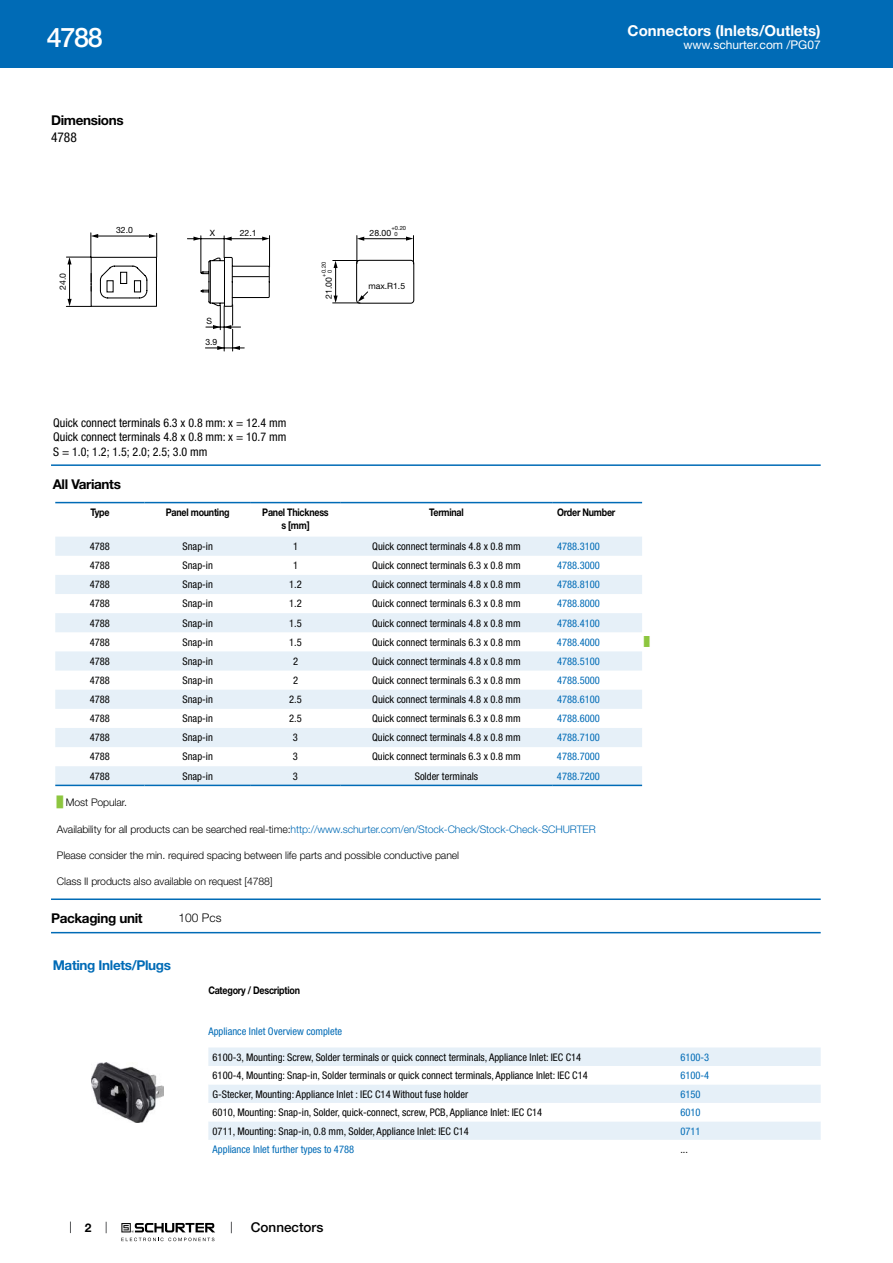
<style>
.page{position:relative;width:893px;height:1263px;background:#fff}
.page>*{position:absolute;margin:0;border:0;box-sizing:border-box;transform-origin:0 0}
.t1{font:500 27px "Helvetica Neue LT";color:#fff}
.t2{font:700 15px "Helvetica Neue LT";color:#fff}
.t3{font:700 13.5px "Helvetica Neue LT";letter-spacing:-.025em;color:#000}
.t4{font:700 13.5px "Helvetica Neue LT";letter-spacing:-.025em;color:#006bb6}
.t5{font:500 13.5px "Helvetica Neue LT";color:#000}
.t6{font:condensed 13.5px "Helvetica Neue LT";color:#000}
.t7{font:condensed 12px/14.4px "Helvetica Neue LT";color:#000;text-align:justify}
.t8{font:12px "Helvetica Neue LT";color:#fff}
.t9{font:300 12px "Helvetica Neue LT";color:#000}
.t10{font:700 12px "Helvetica Neue LT";color:#000}
.t11{font:condensed 10.5px "Helvetica Neue LT";color:#000}
.t12{font:condensed 10.5px "Helvetica Neue LT";color:#006bb6}
.t13{font:300 10.5px "Helvetica Neue LT";letter-spacing:-.01em;color:#000}
.t14{font:300 10.5px "Helvetica Neue LT";letter-spacing:-.01em;color:#006bb6}
.t15{font:700 10.5px/12.6px "Helvetica Neue LT";letter-spacing:-.025em;color:#000;text-align:center;scale:.85 1}
.t16{font:9px "Arial Unicode MS";color:#8dc63f}
.t17{font:8.7px "Helvetica Neue LT";color:#000}
.t18{font:5.7px/5.7px "Helvetica Neue LT";color:#000}
.s1{font-family:"Arial Unicode MS";font-weight:400;color:#8dc63f}
.s2{color:#000}
</style>
<div class="page">
<svg style="left:70px;top:1221px;width:1px;height:12px"></svg>
<svg style="left:121px;top:1223px;width:94px;height:18px"></svg>
<div style="left:0;top:0;width:893px;height:68px;background:#006bb6"></div>
<svg style="left:66px;top:232px;width:349px;height:119px"></svg>
<hr style="left:51px;top:464px;width:770px;height:2px;background:#006bb6">
<svg style="left:55px;top:503px;width:587px;height:284px"></svg>
<svg style="left:55px;top:537px;width:587px;height:248px;fill:#e6f0f8"></svg>
<hr style="left:55px;top:502px;width:90px;height:1px;background:#006bb6">
<hr style="left:145px;top:502px;width:106px;height:1px;background:#006bb6">
<hr style="left:251px;top:502px;width:89px;height:1px;background:#006bb6">
<hr style="left:340px;top:502px;width:213px;height:1px;background:#006bb6">
<hr style="left:553px;top:502px;width:89px;height:1px;background:#006bb6">
<hr style="left:55px;top:785px;width:90px;height:1px;background:#006bb6">
<hr style="left:145px;top:785px;width:106px;height:1px;background:#006bb6">
<hr style="left:251px;top:785px;width:89px;height:1px;background:#006bb6">
<hr style="left:340px;top:785px;width:213px;height:1px;background:#006bb6">
<hr style="left:553px;top:785px;width:89px;height:1px;background:#006bb6">
<hr style="left:51px;top:898px;width:770px;height:2px;background:#006bb6">
<hr style="left:51px;top:932px;width:770px;height:1px;background:#006bb6">
<img style="left:92px;top:1062px;width:71px;height:60px">
<div style="left:208px;top:1047px;width:613px;height:19px;background:#e6f0f8"></div>
<svg style="left:208px;top:1085px;width:613px;height:55px;fill:#e6f0f8"></svg>
<h1 class="t1" style="left:47px;top:21px;width:57px">4788</h1>
<p class="t3" style="left:51px;top:112px;width:74px">Dimensions</p>
<p class="t6" style="left:51px;top:130px;width:27px">4788</p>
<p class="t17" style="left:58px;top:290px;width:18px;rotate:-90deg">24.0</p>
<p class="t17" style="left:116px;top:225px;width:18px">32.0</p>
<p class="t17" style="left:240px;top:227px;width:18px">22.1</p>
<p class="t17" style="left:210px;top:227px;width:7px">X</p>
<p class="t17" style="left:206px;top:316px;width:7px">S</p>
<p class="t17" style="left:205px;top:337px;width:14px">3.9</p>
<p class="t18" style="left:395px;top:225px;width:13px;text-indent:-3px">+0.20<br>0</p>
<p class="t17" style="left:370px;top:227px;width:23px">28.00</p>
<p class="t18" style="left:321px;top:273px;width:13px;text-indent:-3px;rotate:-90deg">+0.20<br>0</p>
<p class="t17" style="left:324px;top:299px;width:23px;rotate:-90deg">21.00</p>
<p class="t17" style="left:368px;top:281px;width:38px">max.R1.5</p>
<h2 class="t2" style="left:628px;top:21px;width:195px">Connectors (Inlets/Outlets)</h2>
<p class="t8" style="left:683px;top:38px;width:139px">www.schurter.com /PG07</p>
<p class="t7" style="left:53px;top:416px;width:235px">Quick connect terminals 6.3 x 0.8 mm: x = 12.4 mm Quick connect terminals 4.8 x 0.8 mm: x = 10.7 mm S = 1.0; 1.2; 1.5; 2.0; 2.5; 3.0 mm</p>
<p class="t3" style="left:53px;top:476px;width:70px">All Variants</p>
<p class="t15" style="left:90px;top:506px;width:24px">Type</p>
<p class="t15" style="left:166px;top:506px;width:76px">Panel mounting</p>
<p class="t15" style="left:262px;top:506px;width:80px">Panel Thickness s [mm]</p>
<p class="t15" style="left:429px;top:506px;width:42px">Terminal</p>
<p class="t15" style="left:557px;top:506px;width:70px">Order Number</p>
<p class="t11" style="left:90px;top:540px;width:22px">4788</p>
<p class="t11" style="left:182px;top:540px;width:32px">Snap-in</p>
<p class="t11" style="left:293px;top:540px;width:7px">1</p>
<p class="t11" style="left:372px;top:540px;width:150px">Quick connect terminals 4.8 x 0.8 mm</p>
<p class="t12" style="left:557px;top:540px;width:44px">4788.3100</p>
<p class="t11" style="left:90px;top:559px;width:22px">4788</p>
<p class="t11" style="left:182px;top:559px;width:32px">Snap-in</p>
<p class="t11" style="left:293px;top:559px;width:7px">1</p>
<p class="t11" style="left:372px;top:559px;width:150px">Quick connect terminals 6.3 x 0.8 mm</p>
<p class="t12" style="left:557px;top:559px;width:44px">4788.3000</p>
<p class="t11" style="left:90px;top:578px;width:22px">4788</p>
<p class="t11" style="left:182px;top:578px;width:32px">Snap-in</p>
<p class="t11" style="left:289px;top:578px;width:14px">1.2</p>
<p class="t11" style="left:372px;top:578px;width:150px">Quick connect terminals 4.8 x 0.8 mm</p>
<p class="t12" style="left:557px;top:578px;width:44px">4788.8100</p>
<p class="t11" style="left:90px;top:598px;width:22px">4788</p>
<p class="t11" style="left:182px;top:598px;width:32px">Snap-in</p>
<p class="t11" style="left:289px;top:598px;width:14px">1.2</p>
<p class="t11" style="left:372px;top:598px;width:150px">Quick connect terminals 6.3 x 0.8 mm</p>
<p class="t12" style="left:557px;top:598px;width:44px">4788.8000</p>
<p class="t11" style="left:90px;top:617px;width:22px">4788</p>
<p class="t11" style="left:182px;top:617px;width:32px">Snap-in</p>
<p class="t11" style="left:289px;top:617px;width:14px">1.5</p>
<p class="t11" style="left:372px;top:617px;width:150px">Quick connect terminals 4.8 x 0.8 mm</p>
<p class="t12" style="left:557px;top:617px;width:44px">4788.4100</p>
<p class="t11" style="left:90px;top:636px;width:22px">4788</p>
<p class="t11" style="left:182px;top:636px;width:32px">Snap-in</p>
<p class="t11" style="left:289px;top:636px;width:14px">1.5</p>
<p class="t11" style="left:372px;top:636px;width:150px">Quick connect terminals 6.3 x 0.8 mm</p>
<p class="t12" style="left:557px;top:636px;width:44px">4788.4000</p>
<p class="t16" style="left:644px;top:635px;width:7px">█</p>
<p class="t11" style="left:90px;top:655px;width:22px">4788</p>
<p class="t11" style="left:182px;top:655px;width:32px">Snap-in</p>
<p class="t11" style="left:293px;top:655px;width:7px">2</p>
<p class="t11" style="left:372px;top:655px;width:150px">Quick connect terminals 4.8 x 0.8 mm</p>
<p class="t12" style="left:557px;top:655px;width:44px">4788.5100</p>
<p class="t11" style="left:90px;top:674px;width:22px">4788</p>
<p class="t11" style="left:182px;top:674px;width:32px">Snap-in</p>
<p class="t11" style="left:293px;top:674px;width:7px">2</p>
<p class="t11" style="left:372px;top:674px;width:150px">Quick connect terminals 6.3 x 0.8 mm</p>
<p class="t12" style="left:557px;top:674px;width:44px">4788.5000</p>
<p class="t11" style="left:90px;top:693px;width:22px">4788</p>
<p class="t11" style="left:182px;top:693px;width:32px">Snap-in</p>
<p class="t11" style="left:289px;top:693px;width:14px">2.5</p>
<p class="t11" style="left:372px;top:693px;width:150px">Quick connect terminals 4.8 x 0.8 mm</p>
<p class="t12" style="left:557px;top:693px;width:44px">4788.6100</p>
<p class="t11" style="left:90px;top:712px;width:22px">4788</p>
<p class="t11" style="left:182px;top:712px;width:32px">Snap-in</p>
<p class="t11" style="left:289px;top:712px;width:14px">2.5</p>
<p class="t11" style="left:372px;top:712px;width:150px">Quick connect terminals 6.3 x 0.8 mm</p>
<p class="t12" style="left:557px;top:712px;width:44px">4788.6000</p>
<p class="t11" style="left:90px;top:731px;width:22px">4788</p>
<p class="t11" style="left:182px;top:731px;width:32px">Snap-in</p>
<p class="t11" style="left:293px;top:731px;width:7px">3</p>
<p class="t11" style="left:372px;top:731px;width:150px">Quick connect terminals 4.8 x 0.8 mm</p>
<p class="t12" style="left:557px;top:731px;width:44px">4788.7100</p>
<p class="t11" style="left:90px;top:751px;width:22px">4788</p>
<p class="t11" style="left:182px;top:751px;width:32px">Snap-in</p>
<p class="t11" style="left:293px;top:751px;width:7px">3</p>
<p class="t11" style="left:372px;top:751px;width:150px">Quick connect terminals 6.3 x 0.8 mm</p>
<p class="t12" style="left:557px;top:751px;width:44px">4788.7000</p>
<p class="t11" style="left:90px;top:770px;width:22px">4788</p>
<p class="t11" style="left:182px;top:770px;width:32px">Snap-in</p>
<p class="t11" style="left:293px;top:770px;width:7px">3</p>
<p class="t11" style="left:415px;top:770px;width:65px">Solder terminals</p>
<p class="t12" style="left:557px;top:770px;width:44px">4788.7200</p>
<p class="t13" style="left:57px;top:796px;width:72px"><span class="s1">█</span> Most Popular.</p>
<p class="t14" style="left:57px;top:822px;width:540px"><span class="s2">Availability for all products can be searched real-time:</span>http://www.schurter.com/en/Stock-Check/Stock-Check-SCHURTER</p>
<p class="t13" style="left:57px;top:848px;width:404px">Please consider the min. required spacing between life parts and possible conductive panel</p>
<p class="t13" style="left:57px;top:875px;width:217px">Class II products also available on request [4788]</p>
<p class="t3" style="left:51px;top:910px;width:93px">Packaging unit</p>
<p class="t9" style="left:179px;top:910px;width:44px">100 Pcs</p>
<p class="t4" style="left:53px;top:957px;width:120px">Mating Inlets/Plugs</p>
<p class="t15" style="left:208px;top:983px;width:109px">Category / Description</p>
<p class="t12" style="left:208px;top:1025px;width:135px">Appliance Inlet Overview complete</p>
<p class="t11" style="left:213px;top:1051px;width:370px">6100-3, Mounting: Screw, Solder terminals or quick connect terminals, Appliance Inlet: IEC C14</p>
<p class="t12" style="left:680px;top:1051px;width:30px">6100-3</p>
<p class="t11" style="left:213px;top:1069px;width:377px">6100-4, Mounting: Snap-in, Solder terminals or quick connect terminals, Appliance Inlet: IEC C14</p>
<p class="t12" style="left:680px;top:1069px;width:30px">6100-4</p>
<p class="t11" style="left:213px;top:1088px;width:257px">G-Stecker, Mounting: Appliance Inlet : IEC C14 Without fuse holder</p>
<p class="t12" style="left:680px;top:1088px;width:22px">6150</p>
<p class="t11" style="left:213px;top:1106px;width:331px">6010, Mounting: Snap-in, Solder, quick-connect, screw, PCB, Appliance Inlet: IEC C14</p>
<p class="t12" style="left:680px;top:1106px;width:22px">6010</p>
<p class="t11" style="left:213px;top:1125px;width:258px">0711, Mounting: Snap-in, 0.8 mm, Solder, Appliance Inlet: IEC C14</p>
<p class="t12" style="left:680px;top:1125px;width:22px">0711</p>
<p class="t12" style="left:213px;top:1143px;width:143px">Appliance Inlet further types to 4788</p>
<p class="t11" style="left:680px;top:1143px;width:9px">...</p>
<p class="t10" style="left:85px;top:1220px;width:8px">2</p>
<p class="t5" style="left:251px;top:1219px;width:74px">Connectors</p>
</div>
